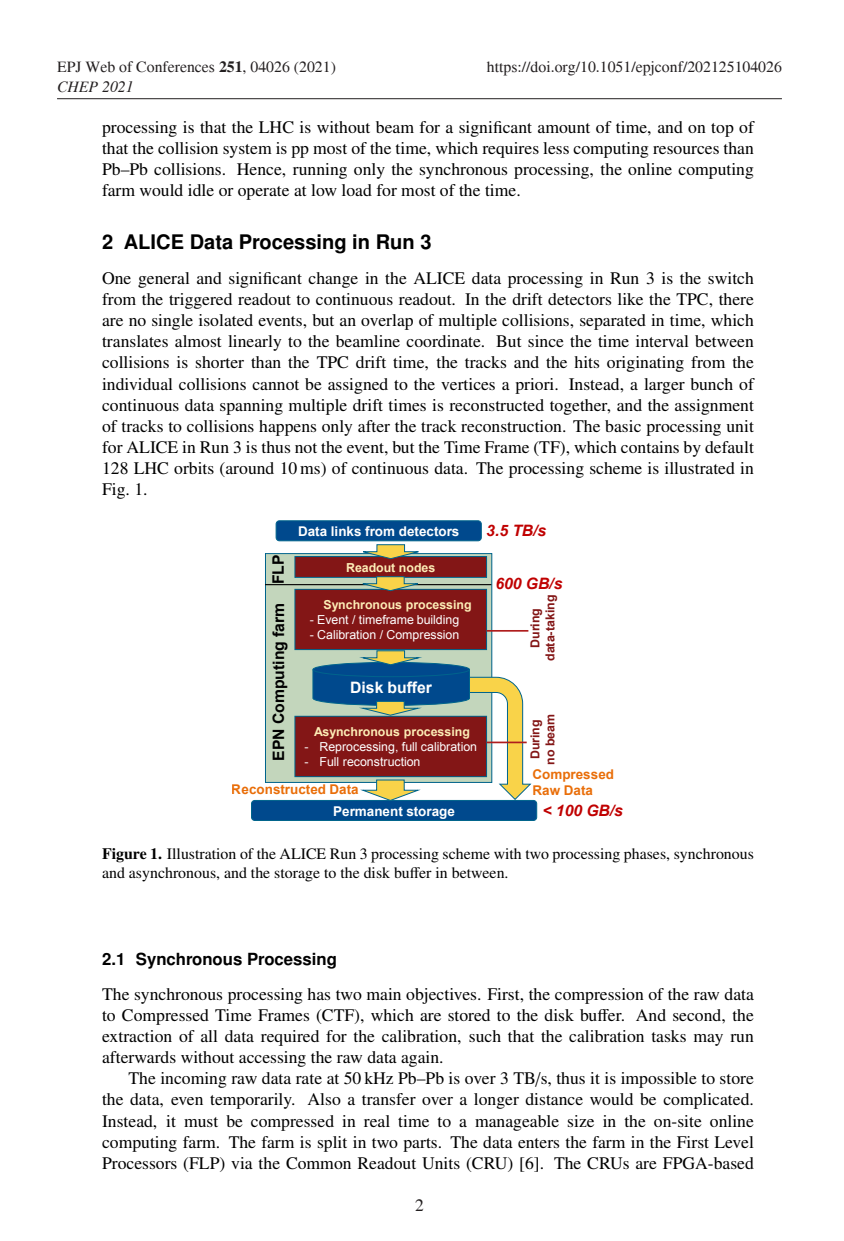
<style>
.page{position:relative;width:844px;height:1241px;background:#fff}
.page>*{position:absolute;margin:0;border:0;box-sizing:border-box;transform-origin:0 0}
.t1{font:700 20.12px "Nimbus San L";color:#000}
.t2{font:17.68px/21.2px "Nimbus Rom No 9 L";color:#000;text-align:justify}
.t3{font:17.5px "Times";color:#231f20}
.t4{font:700 16.8px "Nimbus San L";color:#000}
.t5{font:15.92px/19.4px "Nimbus Rom No 9 L";color:#000}
.t6{font:15.75px "Times";color:#231f20}
.t7{font:italic 700 15.75px "Arial";color:#c00000}
.t8{font:700 15.75px "Arial";letter-spacing:-.005em;color:#000}
.t9{font:700 15.75px "Arial";color:#fff}
.t10{font:italic 15.75px "Times";color:#231f20}
.t11{font:700 13.47px "Arial";color:#fff}
.t12{font:700 13.47px "Arial";color:#e96e09}
.t13{font:12.42px "Arial";color:#fff}
.t14{font:700 12.42px "Arial";color:#fdedb6}
.t15{font:700 12.42px/14.9px "Arial";color:#831616;text-align:center}
.s1{font-weight:700}
.s2{font-weight:500}
.s3{font-family:"rtxr"}
</style>
<div class="page">
<div style="left:265px;top:553px;width:226px;height:229px;background:#c3d6bc"></div>
<div style="left:265px;top:553px;width:227px;height:229px;border:1px solid #00648c"></div>
<div style="left:276px;top:520px;width:205px;height:20px;background:#00498d;border-radius:3px"></div>
<div style="left:275px;top:520px;width:206px;height:21px;border:1px solid #00648c;border-radius:3px"></div>
<div style="left:295px;top:589px;width:191px;height:60px;background:#831616"></div>
<div style="left:294px;top:589px;width:193px;height:61px;border:1px solid #00648c"></div>
<div style="left:295px;top:716px;width:191px;height:60px;background:#831616"></div>
<div style="left:251px;top:800px;width:285px;height:20px;background:#00498d;border-radius:3px"></div>
<div style="left:251px;top:799px;width:286px;height:21px;border:1px solid #00648c;border-radius:3px"></div>
<svg style="left:312px;top:650px;width:220px;height:151px"></svg>
<hr style="left:486px;top:741px;width:40px;height:2px;background:#af1d1d">
<hr style="left:486px;top:630px;width:42px;height:1px;background:#af1d1d">
<hr style="left:265px;top:584px;width:226px;height:1px;background:#000">
<div style="left:295px;top:556px;width:191px;height:21px;background:#831616"></div>
<div style="left:294px;top:556px;width:193px;height:21px;border:1px solid #00648c"></div>
<svg style="left:362px;top:544px;width:63px;height:15px"></svg>
<svg style="left:362px;top:575px;width:62px;height:16px"></svg>
<hr style="left:57px;top:98px;width:724px;height:1px;background:#231f20">
<p class="t6" style="left:57px;top:58px;width:280px">EPJ Web of Conferences <span class="s1">251</span>, 04026 (2021)</p>
<p class="t6" style="left:486px;top:58px;width:296px">https://doi.org/10.1051/epjconf/202125104026</p>
<p class="t10" style="left:57px;top:78px;width:78px">CHEP 2021</p>
<p class="t2" style="left:102px;top:116px;width:653px">processing is that the LHC is without beam for a significant amount of time, and on top of that the collision system is pp most of the time, which requires less computing resources than Pb–Pb collisions. Hence, running only the synchronous processing, the online computing farm would idle or operate at low load for most of the time.</p>
<p class="t1" style="left:102px;top:230px;width:331px">2 ALICE Data Processing in Run 3</p>
<p class="t2" style="left:102px;top:267px;width:653px">One general and significant change in the ALICE data processing in Run 3 is the switch from the triggered readout to continuous readout. In the drift detectors like the TPC, there are no single isolated events, but an overlap of multiple collisions, separated in time, which translates almost linearly to the beamline coordinate. But since the time interval between collisions is shorter than the TPC drift time, the tracks and the hits originating from the individual collisions cannot be assigned to the vertices a priori. Instead, a larger bunch of continuous data spanning multiple drift times is reconstructed together, and the assignment of tracks to collisions happens only after the track reconstruction. The basic processing unit for ALICE in Run 3 is thus not the event, but the Time Frame (TF), which contains by default 128 LHC orbits (around 10 ms) of continuous data. The processing scheme is illustrated in Fig. 1.</p>
<p class="t11" style="left:298px;top:522px;width:163px">Data links from detectors</p>
<p class="t7" style="left:486px;top:520px;width:62px">3.5 TB/s</p>
<p class="t8" style="left:268px;top:584px;width:31px;rotate:-90deg">FLP</p>
<p class="t14" style="left:346px;top:559px;width:91px">Readout nodes</p>
<p class="t7" style="left:495px;top:573px;width:69px">600 GB/s</p>
<p class="t15" style="left:528px;top:660px;width:68px;rotate:-90deg">During data-taking</p>
<p class="t8" style="left:268px;top:760px;width:159px;rotate:-90deg">EPN Computing farm</p>
<p class="t14" style="left:323px;top:596px;width:150px">Synchronous processing</p>
<p class="t13" style="left:310px;top:611px;width:151px">- Event / timeframe building</p>
<p class="t13" style="left:310px;top:626px;width:151px">- Calibration / Compression</p>
<p class="t9" style="left:350px;top:677px;width:83px">Disk buffer</p>
<p class="t15" style="left:528px;top:764px;width:52px;rotate:-90deg">During no beam</p>
<p class="t14" style="left:314px;top:723px;width:157px">Asynchronous processing</p>
<p class="t13" style="left:304px;top:738px;width:174px">- Reprocessing, full calibration</p>
<p class="t13" style="left:304px;top:753px;width:118px">- Full reconstruction</p>
<p class="t11" style="left:333px;top:801px;width:123px">Permanent storage</p>
<p class="t12" style="left:532px;top:765px;width:83px">Compressed</p>
<p class="t12" style="left:232px;top:780px;width:128px">Reconstructed Data</p>
<p class="t12" style="left:532px;top:781px;width:62px">Raw Data</p>
<p class="t7" style="left:542px;top:800px;width:82px">&lt; 100 GB/s</p>
<p class="t5" style="left:102px;top:843px;width:653px"><span class="s2">Figure 1.</span> Illustration of the ALICE Run 3 processing scheme with two processing phases, synchronous and asynchronous, and the storage to the disk bu<span class="s3">↵</span>er in between.</p>
<p class="t4" style="left:102px;top:949px;width:236px">2.1 Synchronous Processing</p>
<p class="t2" style="left:102px;top:983px;width:653px">The synchronous processing has two main objectives. First, the compression of the raw data</p>
<p class="t2" style="left:102px;top:1004px;width:653px">to Compressed Time Frames (CTF), which are stored to the disk bu<span class="s3">↵</span>er. And second, the</p>
<p class="t2" style="left:102px;top:1025px;width:653px">extraction of all data required for the calibration, such that the calibration tasks may run</p>
<p class="t2" style="left:102px;top:1046px;width:343px">afterwards without accessing the raw data again.</p>
<p class="t2" style="left:128px;top:1067px;width:626px">The incoming raw data rate at 50 kHz Pb–Pb is over 3 TB<span class="s3">/</span>s, thus it is impossible to store</p>
<p class="t2" style="left:102px;top:1088px;width:653px">the data, even temporarily. Also a transfer over a longer distance would be complicated.</p>
<p class="t2" style="left:102px;top:1110px;width:653px">Instead, it must be compressed in real time to a manageable size in the on-site online</p>
<p class="t2" style="left:102px;top:1131px;width:653px">computing farm. The farm is split in two parts. The data enters the farm in the First Level</p>
<p class="t2" style="left:102px;top:1152px;width:653px">Processors (FLP) via the Common Readout Units (CRU) [6]. The CRUs are FPGA-based</p>
<p class="t3" style="left:415px;top:1195px;width:10px">2</p>
</div>
